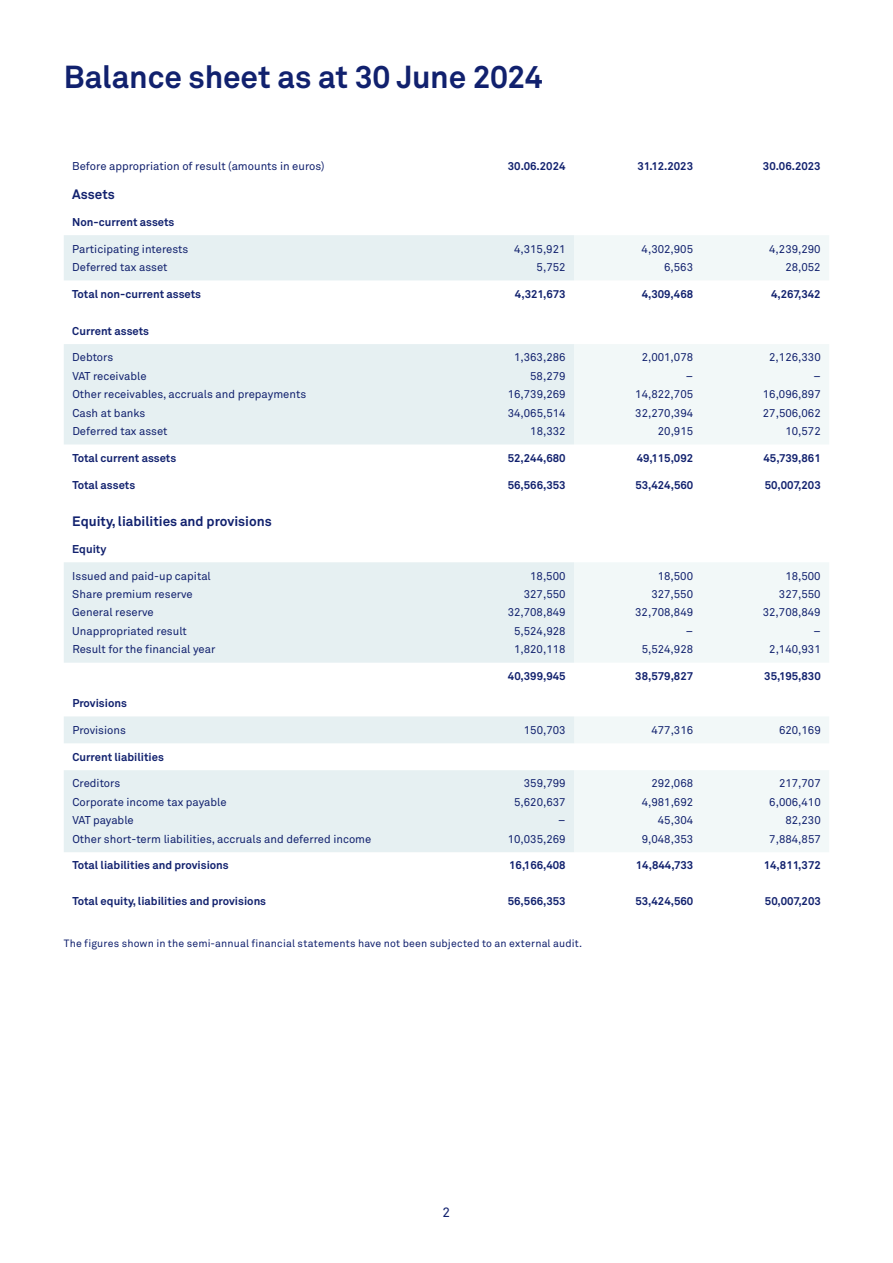
<style>
.page{position:relative;width:893px;height:1263px;background:#fff}
.page>*{position:absolute;margin:0;border:0;box-sizing:border-box;transform-origin:0 0}
.t1{font:700 31.5px "Akkurat Pro";letter-spacing:-.005em;color:#11216e}
.t2{font:700 13.5px "Akkurat Pro";color:#11216e}
.t3{font:13.5px "Akkurat Pro";color:#11216e}
.t4{font:11.25px "Akkurat Pro";color:#11216e}
.t5{font:700 11.25px "Akkurat Pro";color:#11216e}
.t6{font:10.5px "Akkurat Pro";letter-spacing:.02em;color:#11216e}
</style>
<div class="page">
<svg style="left:64px;top:235px;width:510px;height:617px;fill:#e6f0f2"></svg>
<svg style="left:574px;top:235px;width:255px;height:617px;fill:#f2f8f8"></svg>
<div style="left:64px;top:716px;width:510px;height:27px;background:#e6f0f2"></div>
<h1 class="t1" style="left:64px;top:58px;width:481px">Balance sheet as at 30 June 2024</h1>
<p class="t4" style="left:72px;top:160px;width:254px">Before appropriation of result (amounts in euros)</p>
<p class="t5" style="left:508px;top:159px;width:59px">30.06.2024</p>
<p class="t5" style="left:637px;top:159px;width:57px">31.12.2023</p>
<p class="t5" style="left:763px;top:159px;width:59px">30.06.2023</p>
<p class="t2" style="left:72px;top:186px;width:44px">Assets</p>
<p class="t5" style="left:72px;top:215px;width:104px">Non-current assets</p>
<p class="t4" style="left:72px;top:242px;width:118px">Participating interests</p>
<p class="t4" style="left:514px;top:242px;width:53px">4,315,921</p>
<p class="t4" style="left:642px;top:242px;width:53px">4,302,905</p>
<p class="t4" style="left:769px;top:242px;width:53px">4,239,290</p>
<p class="t4" style="left:72px;top:260px;width:97px">Deferred tax asset</p>
<p class="t4" style="left:537px;top:260px;width:30px">5,752</p>
<p class="t4" style="left:664px;top:260px;width:30px">6,563</p>
<p class="t4" style="left:785px;top:260px;width:37px">28,052</p>
<p class="t5" style="left:72px;top:287px;width:130px">Total non-current assets</p>
<p class="t5" style="left:515px;top:287px;width:52px">4,321,673</p>
<p class="t5" style="left:642px;top:287px;width:53px">4,309,468</p>
<p class="t5" style="left:771px;top:287px;width:51px">4,267,342</p>
<p class="t5" style="left:72px;top:324px;width:78px">Current assets</p>
<p class="t4" style="left:72px;top:351px;width:43px">Debtors</p>
<p class="t4" style="left:514px;top:351px;width:53px">1,363,286</p>
<p class="t4" style="left:642px;top:351px;width:53px">2,001,078</p>
<p class="t4" style="left:769px;top:351px;width:53px">2,126,330</p>
<p class="t4" style="left:72px;top:369px;width:76px">VAT receivable</p>
<p class="t4" style="left:530px;top:369px;width:37px">58,279</p>
<p class="t4" style="left:686px;top:369px;width:9px">–</p>
<p class="t4" style="left:813px;top:369px;width:9px">–</p>
<p class="t4" style="left:72px;top:388px;width:235px">Other receivables, accruals and prepayments</p>
<p class="t4" style="left:508px;top:388px;width:59px">16,739,269</p>
<p class="t4" style="left:635px;top:388px;width:59px">14,822,705</p>
<p class="t4" style="left:763px;top:388px;width:59px">16,096,897</p>
<p class="t4" style="left:72px;top:406px;width:75px">Cash at banks</p>
<p class="t4" style="left:508px;top:406px;width:59px">34,065,514</p>
<p class="t4" style="left:635px;top:406px;width:59px">32,270,394</p>
<p class="t4" style="left:763px;top:406px;width:59px">27,506,062</p>
<p class="t4" style="left:72px;top:424px;width:97px">Deferred tax asset</p>
<p class="t4" style="left:530px;top:424px;width:37px">18,332</p>
<p class="t4" style="left:658px;top:424px;width:37px">20,915</p>
<p class="t4" style="left:785px;top:424px;width:37px">10,572</p>
<p class="t5" style="left:72px;top:451px;width:105px">Total current assets</p>
<p class="t5" style="left:508px;top:451px;width:59px">52,244,680</p>
<p class="t5" style="left:637px;top:451px;width:58px">49,115,092</p>
<p class="t5" style="left:763px;top:451px;width:59px">45,739,861</p>
<p class="t5" style="left:72px;top:478px;width:64px">Total assets</p>
<p class="t5" style="left:508px;top:478px;width:59px">56,566,353</p>
<p class="t5" style="left:635px;top:478px;width:59px">53,424,560</p>
<p class="t5" style="left:765px;top:478px;width:57px">50,007,203</p>
<p class="t2" style="left:72px;top:513px;width:201px">Equity, liabilities and provisions</p>
<p class="t5" style="left:72px;top:542px;width:36px">Equity</p>
<p class="t4" style="left:72px;top:569px;width:140px">Issued and paid-up capital</p>
<p class="t4" style="left:530px;top:569px;width:37px">18,500</p>
<p class="t4" style="left:658px;top:569px;width:37px">18,500</p>
<p class="t4" style="left:785px;top:569px;width:37px">18,500</p>
<p class="t4" style="left:72px;top:587px;width:122px">Share premium reserve</p>
<p class="t4" style="left:524px;top:587px;width:43px">327,550</p>
<p class="t4" style="left:651px;top:587px;width:43px">327,550</p>
<p class="t4" style="left:779px;top:587px;width:43px">327,550</p>
<p class="t4" style="left:72px;top:606px;width:83px">General reserve</p>
<p class="t4" style="left:508px;top:606px;width:59px">32,708,849</p>
<p class="t4" style="left:635px;top:606px;width:59px">32,708,849</p>
<p class="t4" style="left:763px;top:606px;width:59px">32,708,849</p>
<p class="t4" style="left:72px;top:624px;width:116px">Unappropriated result</p>
<p class="t4" style="left:514px;top:624px;width:53px">5,524,928</p>
<p class="t4" style="left:686px;top:624px;width:9px">–</p>
<p class="t4" style="left:813px;top:624px;width:9px">–</p>
<p class="t4" style="left:72px;top:643px;width:145px">Result for the financial year</p>
<p class="t4" style="left:514px;top:643px;width:53px">1,820,118</p>
<p class="t4" style="left:642px;top:643px;width:53px">5,524,928</p>
<p class="t4" style="left:769px;top:643px;width:53px">2,140,931</p>
<p class="t5" style="left:508px;top:669px;width:59px">40,399,945</p>
<p class="t5" style="left:635px;top:669px;width:59px">38,579,827</p>
<p class="t5" style="left:764px;top:669px;width:58px">35,195,830</p>
<p class="t5" style="left:72px;top:696px;width:56px">Provisions</p>
<p class="t4" style="left:72px;top:723px;width:55px">Provisions</p>
<p class="t4" style="left:524px;top:723px;width:43px">150,703</p>
<p class="t4" style="left:651px;top:723px;width:43px">477,316</p>
<p class="t4" style="left:779px;top:723px;width:43px">620,169</p>
<p class="t5" style="left:72px;top:750px;width:93px">Current liabilities</p>
<p class="t4" style="left:72px;top:777px;width:49px">Creditors</p>
<p class="t4" style="left:524px;top:777px;width:43px">359,799</p>
<p class="t4" style="left:651px;top:777px;width:43px">292,068</p>
<p class="t4" style="left:779px;top:777px;width:43px">217,707</p>
<p class="t4" style="left:72px;top:795px;width:156px">Corporate income tax payable</p>
<p class="t4" style="left:514px;top:795px;width:53px">5,620,637</p>
<p class="t4" style="left:642px;top:795px;width:53px">4,981,692</p>
<p class="t4" style="left:769px;top:795px;width:53px">6,006,410</p>
<p class="t4" style="left:72px;top:814px;width:63px">VAT payable</p>
<p class="t4" style="left:558px;top:814px;width:9px">–</p>
<p class="t4" style="left:658px;top:814px;width:37px">45,304</p>
<p class="t4" style="left:785px;top:814px;width:37px">82,230</p>
<p class="t4" style="left:72px;top:832px;width:300px">Other short-term liabilities, accruals and deferred income</p>
<p class="t4" style="left:508px;top:832px;width:59px">10,035,269</p>
<p class="t4" style="left:642px;top:832px;width:53px">9,048,353</p>
<p class="t4" style="left:769px;top:832px;width:53px">7,884,857</p>
<p class="t5" style="left:72px;top:858px;width:158px">Total liabilities and provisions</p>
<p class="t5" style="left:509px;top:858px;width:58px">16,166,408</p>
<p class="t5" style="left:636px;top:858px;width:59px">14,844,733</p>
<p class="t5" style="left:764px;top:858px;width:59px">14,811,372</p>
<p class="t5" style="left:72px;top:894px;width:195px">Total equity, liabilities and provisions</p>
<p class="t5" style="left:508px;top:894px;width:59px">56,566,353</p>
<p class="t5" style="left:635px;top:894px;width:59px">53,424,560</p>
<p class="t5" style="left:765px;top:894px;width:57px">50,007,203</p>
<p class="t6" style="left:64px;top:937px;width:520px">The figures shown in the semi-annual financial statements have not been subjected to an external audit.</p>
<p class="t3" style="left:443px;top:1205px;width:9px">2</p>
</div>
